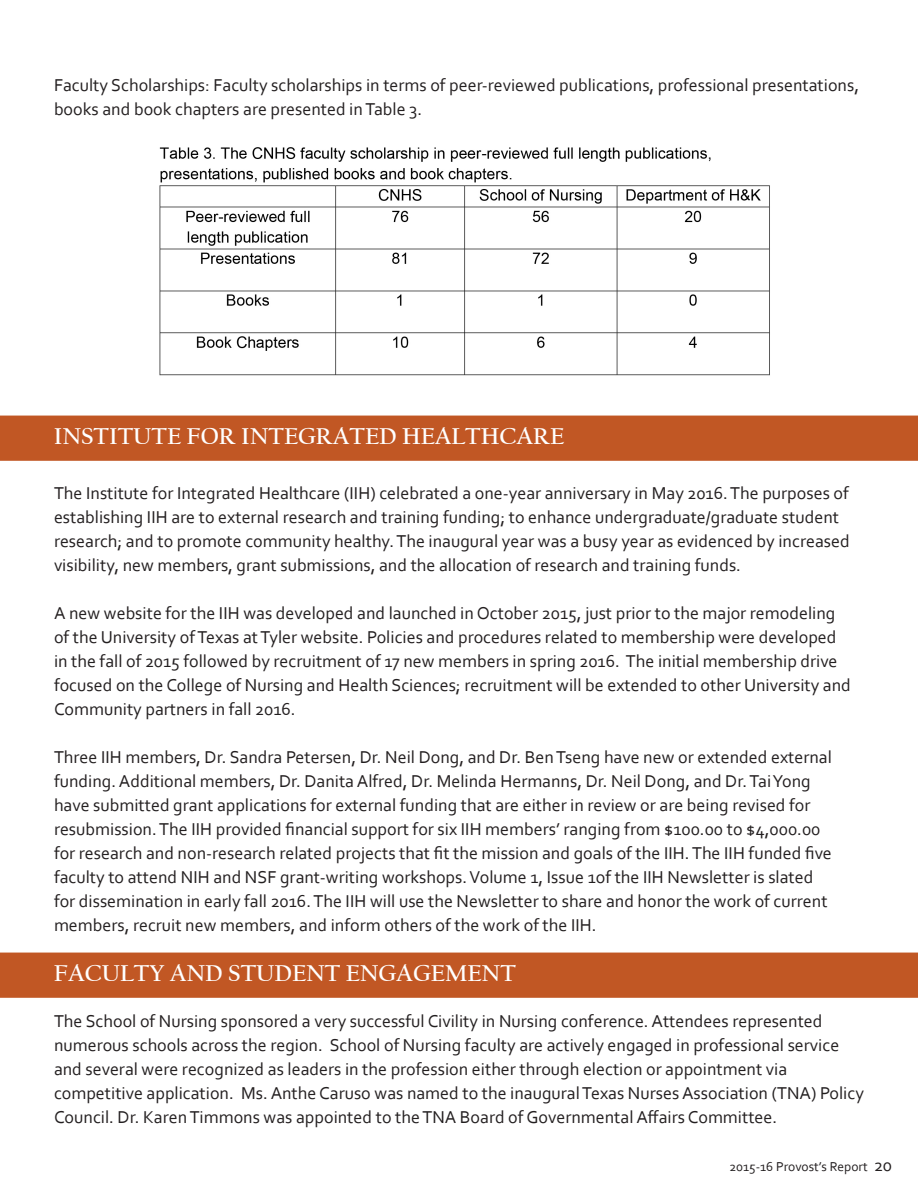
<style>
.page{position:relative;width:918px;height:1188px;background:#fff}
.page>*{position:absolute;margin:0;border:0;box-sizing:border-box;transform-origin:0 0}
.Headlines{font:700 24px "Californian FB";color:#fff}
.t1{font:18px/24px "Corbel";color:#231f20}
.t2{font:13.5px "Corbel";color:#231f20}
.s1{font-size:18px}
</style>
<div class="page">
<img style="left:159px;top:147px;width:611px;height:229px">
<div style="left:1px;top:416px;width:916px;height:44px;background:#c15724"></div>
<div style="left:0;top:416px;width:918px;height:45px;border:2px solid #c15724"></div>
<div style="left:1px;top:953px;width:916px;height:44px;background:#c15724"></div>
<div style="left:0;top:953px;width:918px;height:45px;border:2px solid #c15724"></div>
<p class="t1" style="left:54px;top:73px;width:807px">Faculty Scholarships: Faculty scholarships in terms of peer-reviewed publications, professional presentations, books and book chapters are presented in Table 3.</p>
<p class="Headlines" style="left:54px;top:423px;width:512px">INSTITUTE FOR INTEGRATED HEALTHCARE</p>
<p class="t1" style="left:54px;top:481px;width:797px">The Institute for Integrated Healthcare (IIH) celebrated a one-year anniversary in May 2016. The purposes of establishing IIH are to external research and training funding; to enhance undergraduate/graduate student research; and to promote community healthy. The inaugural year was a busy year as evidenced by increased visibility, new members, grant submissions, and the allocation of research and training funds.</p>
<p class="t1" style="left:54px;top:601px;width:798px">A new website for the IIH was developed and launched in October 2015, just prior to the major remodeling of the University of Texas at Tyler website. Policies and procedures related to membership were developed in the fall of 2015 followed by recruitment of 17 new members in spring 2016. The initial membership drive focused on the College of Nursing and Health Sciences; recruitment will be extended to other University and Community partners in fall 2016.</p>
<p class="t1" style="left:54px;top:745px;width:779px">Three IIH members, Dr. Sandra Petersen, Dr. Neil Dong, and Dr. Ben Tseng have new or extended external funding. Additional members, Dr. Danita Alfred, Dr. Melinda Hermanns, Dr. Neil Dong, and Dr. Tai Yong have submitted grant applications for external funding that are either in review or are being revised for resubmission. The IIH provided financial support for six IIH members’ ranging from $100.00 to $4,000.00 for research and non-research related projects that fit the mission and goals of the IIH. The IIH funded five faculty to attend NIH and NSF grant-writing workshops. Volume 1, Issue 1of the IIH Newsletter is slated for dissemination in early fall 2016. The IIH will use the Newsletter to share and honor the work of current members, recruit new members, and inform others of the work of the IIH.</p>
<p class="Headlines" style="left:54px;top:960px;width:463px">FACULTY AND STUDENT ENGAGEMENT</p>
<p class="t1" style="left:54px;top:1009px;width:812px">The School of Nursing sponsored a very successful Civility in Nursing conference. Attendees represented numerous schools across the region. School of Nursing faculty are actively engaged in professional service and several were recognized as leaders in the profession either through election or appointment via competitive application. Ms. Anthe Caruso was named to the inaugural Texas Nurses Association (TNA) Policy Council. Dr. Karen Timmons was appointed to the TNA Board of Governmental Affairs Committee.</p>
<p class="t2" style="left:730px;top:1158px;width:164px">2015-16 Provost’s Report <span class="s1">20</span></p>
</div>
